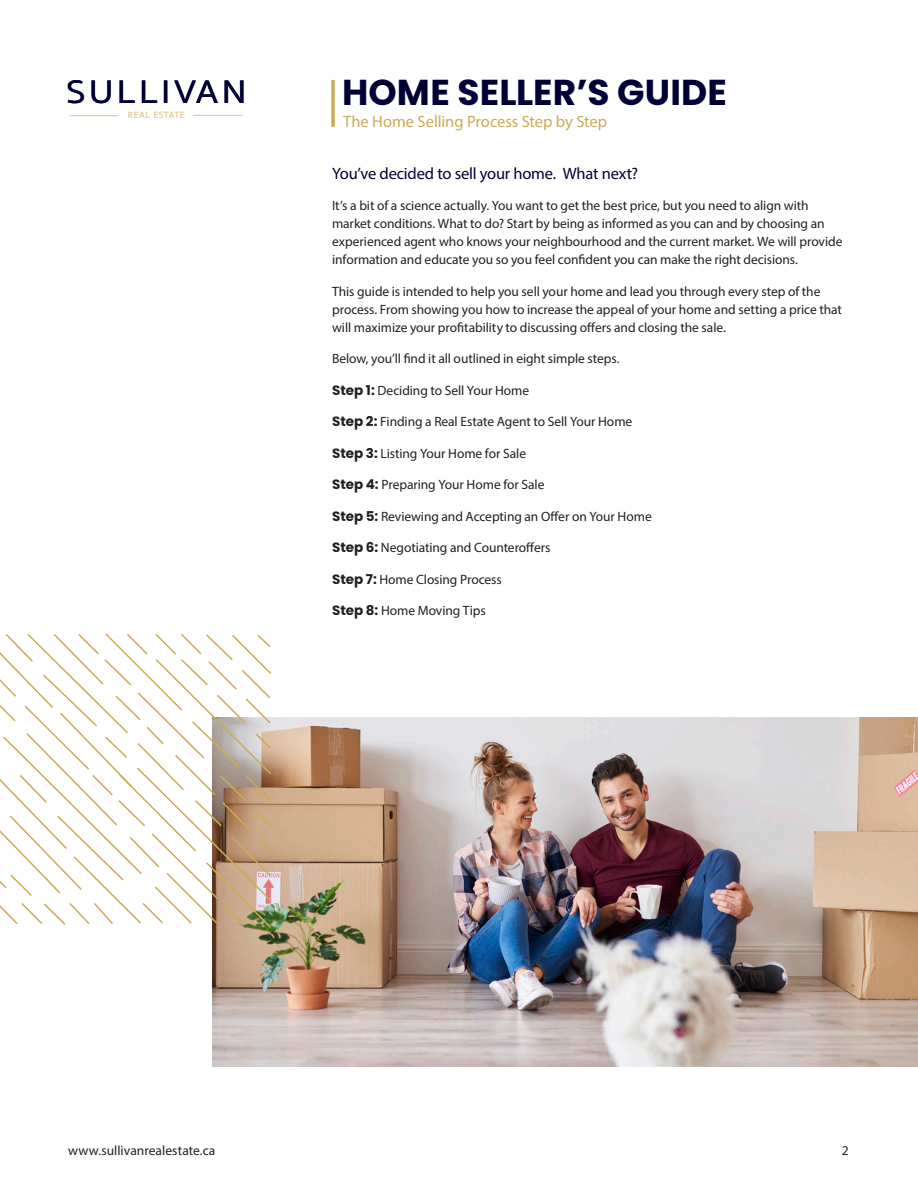
<style>
.page{position:relative;width:918px;height:1188px;background:#fff}
.page>*{position:absolute;margin:0;border:0;box-sizing:border-box;transform-origin:0 0}
.t1{font:700 36px "Poppins";letter-spacing:.005em;color:#000037}
.t2{font:500 33.45px "Sukhumvit Set";letter-spacing:.085em;color:#000037;scale:1.11 1}
.t3{font:16.5px "Myriad Pro";letter-spacing:-.01em;color:#000037}
.t4{font:16.5px "Myriad Pro";letter-spacing:-.005em;color:#cbab58}
.t5{font:13.5px/18px "Myriad Pro";letter-spacing:-.005em;color:#231f20}
.t6{font:500 9.15px "Sukhumvit Set";letter-spacing:.05em;color:#e2d1a3}
.s1{font-family:"Poppins";font-weight:700}
</style>
<div class="page">
<hr style="left:70px;top:115px;width:48px;height:1px;background:#e2d1a3">
<hr style="left:193px;top:115px;width:50px;height:1px;background:#e2d1a3">
<img style="left:213px;top:717px;width:705px;height:349px">
<hr style="left:332px;top:80px;width:3px;height:47px;background:#cbab58">
<svg style="left:0;top:633px;width:273px;height:296px"></svg>
<p class="t2" style="left:66px;top:69px;width:164px">SULLIVAN</p>
<p class="t6" style="left:128px;top:109px;width:58px">REAL ESTATE</p>
<p class="t1" style="left:342px;top:72px;width:386px">HOME SELLER’S GUIDE</p>
<p class="t4" style="left:343px;top:111px;width:265px">The Home Selling Process Step by Step</p>
<p class="t3" style="left:332px;top:163px;width:308px">You’ve decided to sell your home. What next?</p>
<p class="t5" style="left:332px;top:196px;width:512px">It’s a bit of a science actually. You want to get the best price, but you need to align with market conditions. What to do? Start by being as informed as you can and by choosing an experienced agent who knows your neighbourhood and the current market. We will provide information and educate you so you feel confident you can make the right decisions.</p>
<p class="t5" style="left:332px;top:282px;width:511px">This guide is intended to help you sell your home and lead you through every step of the process. From showing you how to increase the appeal of your home and setting a price that will maximize your profitability to discussing offers and closing the sale.</p>
<p class="t5" style="left:332px;top:349px;width:289px">Below, you’ll find it all outlined in eight simple steps.</p>
<p class="t5" style="left:332px;top:381px;width:199px"><span class="s1">Step 1:</span> Deciding to Sell Your Home</p>
<p class="t5" style="left:332px;top:412px;width:302px"><span class="s1">Step 2:</span> Finding a Real Estate Agent to Sell Your Home</p>
<p class="t5" style="left:332px;top:444px;width:196px"><span class="s1">Step 3:</span> Listing Your Home for Sale</p>
<p class="t5" style="left:332px;top:475px;width:214px"><span class="s1">Step 4:</span> Preparing Your Home for Sale</p>
<p class="t5" style="left:332px;top:507px;width:321px"><span class="s1">Step 5:</span> Reviewing and Accepting an Offer on Your Home</p>
<p class="t5" style="left:332px;top:538px;width:220px"><span class="s1">Step 6:</span> Negotiating and Counteroffers</p>
<p class="t5" style="left:332px;top:570px;width:171px"><span class="s1">Step 7:</span> Home Closing Process</p>
<p class="t5" style="left:332px;top:601px;width:155px"><span class="s1">Step 8:</span> Home Moving Tips</p>
<p class="t5" style="left:68px;top:1141px;width:149px">www.sullivanrealestate.ca</p>
<p class="t5" style="left:842px;top:1141px;width:8px">2</p>
</div>
